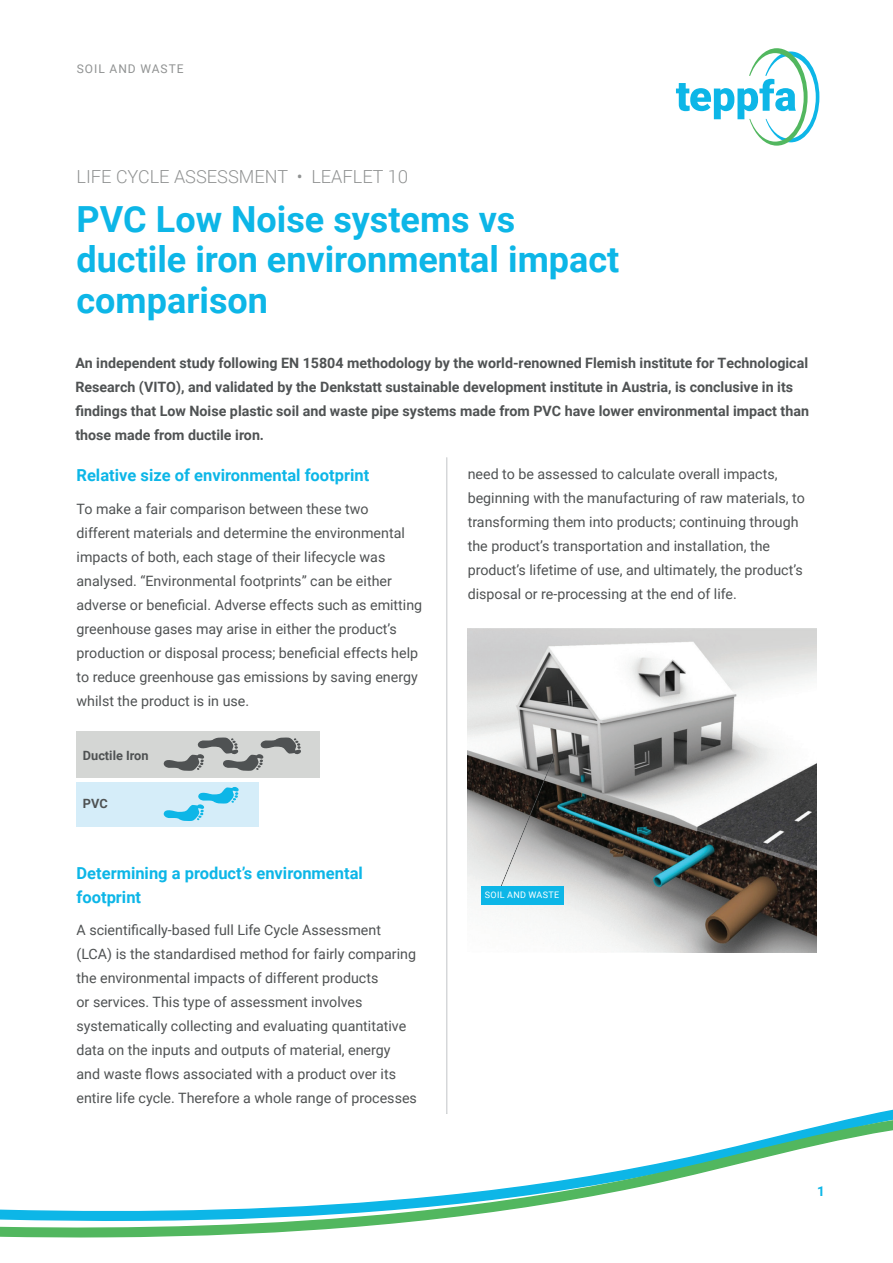
<style>
.page{position:relative;width:893px;height:1263px;background:#fff}
.page>*{position:absolute;margin:0;border:0;box-sizing:border-box;transform-origin:0 0}
.t1{font:700 36px/40.5px "Roboto";color:#0db6e7}
.t2{font:300 18px "Roboto";color:#909292}
.t3{font:700 16.5px/24px "Roboto";color:#0db6e7}
.t4{font:14.25px/24px "Roboto";color:#4f5253}
.t5{font:700 14.25px/24px "Roboto";color:#4f5253}
.t6{font:700 13.5px "Roboto";color:#0db6e7}
.t7{font:700 12.75px "Roboto";color:#4f5253}
.t8{font:12px "Roboto";letter-spacing:.085em;color:#909292}
.t9{font:9px "Roboto";letter-spacing:.035em;color:#fff}
</style>
<div class="page">
<hr style="left:446px;top:457px;width:3px;height:658px;background:#231f20;opacity:.3">
<svg style="left:0;top:1114px;width:893px;height:123px"></svg>
<img style="left:468px;top:629px;width:348px;height:324px">
<svg style="left:676px;top:48px;width:143px;height:98px"></svg>
<div style="left:496px;top:752px;width:60px;height:140px;background:#fff;opacity:.3"></div>
<div style="left:497px;top:753px;width:59px;height:139px;background:#231f20;opacity:.3"></div>
<div style="left:481px;top:886px;width:83px;height:18px;background:#0db6e7"></div>
<div style="left:77px;top:782px;width:182px;height:45px;background:#d5edf9"></div>
<div style="left:77px;top:731px;width:243px;height:47px;background:#d4d6d4"></div>
<svg style="left:164px;top:737px;width:137px;height:34px"></svg>
<svg style="left:164px;top:787px;width:75px;height:34px"></svg>
<p class="t8" style="left:77px;top:60px;width:109px">SOIL AND WASTE</p>
<p class="t2" style="left:77px;top:164px;width:333px">LIFE CYCLE ASSESSMENT • LEAFLET 10</p>
<h1 class="t1" style="left:77px;top:198px;width:544px">PVC Low Noise systems vs ductile iron environmental impact comparison</h1>
<p class="t5" style="left:75px;top:350px;width:735px">An independent study following EN 15804 methodology by the world-renowned Flemish institute for Technological Research (VITO), and validated by the Denkstatt sustainable development institute in Austria, is conclusive in its findings that Low Noise plastic soil and waste pipe systems made from PVC have lower environmental impact than those made from ductile iron.</p>
<p class="t3" style="left:77px;top:463px;width:294px">Relative size of environmental footprint</p>
<p class="t4" style="left:77px;top:496px;width:347px">To make a fair comparison between these two different materials and determine the environmental impacts of both, each stage of their lifecycle was analysed. “Environmental footprints” can be either adverse or beneficial. Adverse effects such as emitting greenhouse gases may arise in either the product’s production or disposal process; beneficial effects help to reduce greenhouse gas emissions by saving energy whilst the product is in use.</p>
<p class="t7" style="left:83px;top:747px;width:67px">Ductile Iron</p>
<p class="t7" style="left:83px;top:794px;width:26px">PVC</p>
<p class="t3" style="left:77px;top:860px;width:288px">Determining a product’s environmental footprint</p>
<p class="t4" style="left:77px;top:918px;width:342px">A scientifically-based full Life Cycle Assessment (LCA) is the standardised method for fairly comparing the environmental impacts of different products<br>or services. This type of assessment involves systematically collecting and evaluating quantitative data on the inputs and outputs of material, energy and waste flows associated with a product over its entire life cycle. Therefore a whole range of processes</p>
<p class="t4" style="left:468px;top:461px;width:339px">need to be assessed to calculate overall impacts, beginning with the manufacturing of raw materials, to transforming them into products; continuing through the product’s transportation and installation, the product’s lifetime of use, and ultimately, the product’s disposal or re-processing at the end of life.</p>
<p class="t9" style="left:485px;top:888px;width:76px">SOIL AND WASTE</p>
<p class="t6" style="left:817px;top:1181px;width:9px">1</p>
</div>
